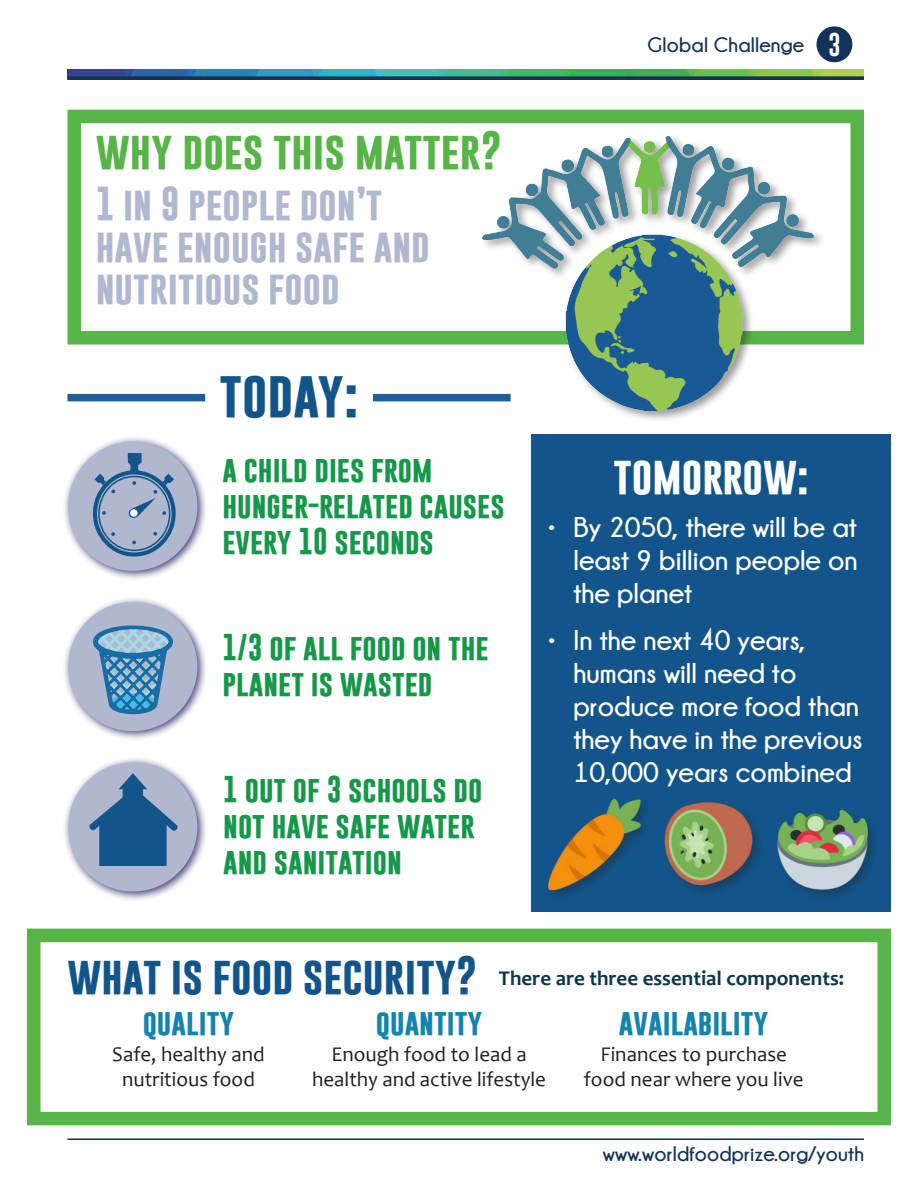
<style>
.page{position:relative;width:918px;height:1188px;background:#fff}
.page>*{position:absolute;margin:0;border:0;box-sizing:border-box;transform-origin:0 0}
.t1{font:700 48px "Gobold";color:#13558a}
.t2{font:700 39px "Gobold";color:#13558a}
.t3{font:700 39px "Gobold";color:#57b447}
.t4{font:700 39px "Gobold";color:#fff}
.t5{font:700 34.5px/42px "Gobold";color:#b0b7cf}
.t6{font:700 28.5px/33px "Champagne&Limousines";color:#fff;text-align:justify}
.t7{font:700 27px/36px "Gobold";color:#169749}
.t8{font:700 27px "Gobold";color:#1484ad}
.t9{font:21px/25.5px "Candara";color:#231f20;text-align:center}
.t10{font:700 21px "Champagne&Limousines";letter-spacing:.01em;color:#133259}
.t11{font:700 21px "Candara";color:#0b364d}
.s1{font-family:"Gobold Uplow";font-weight:400;font-size:24px;color:#fff}
</style>
<div class="page">
<div style="left:817px;top:26px;width:35px;height:36px;background:#123259;border-radius:50%"></div>
<hr style="left:67px;top:77px;width:797px;height:3px;background:#123259">
<hr style="left:68px;top:1138px;width:796px;height:2px;background:#123259">
<div style="left:68px;top:110px;width:796px;height:235px;border:14px solid #57b447"></div>
<img style="left:68px;top:69px;width:796px;height:7px">
<hr style="left:68px;top:76px;width:796px;height:3px;background:#123259">
<div style="left:531px;top:434px;width:360px;height:478px;background:#13558a"></div>
<div style="left:62px;top:436px;width:145px;height:145px;background:#252161;opacity:.85"></div>
<div style="left:68px;top:442px;width:129px;height:129px;background:#b0b7cf;border-radius:50%"></div>
<div style="left:62px;top:756px;width:145px;height:146px;background:#252161;opacity:.85"></div>
<div style="left:68px;top:762px;width:129px;height:129px;background:#b0b7cf;border-radius:50%"></div>
<div style="left:62px;top:596px;width:145px;height:145px;background:#252161;opacity:.85"></div>
<div style="left:68px;top:602px;width:129px;height:129px;background:#b0b7cf;border-radius:50%"></div>
<div style="left:93px;top:470px;width:83px;height:87px;border:4px solid #13558a;border-radius:50%"></div>
<div style="left:98px;top:476px;width:72px;height:75px;border:2px solid #13558a;border-radius:50%"></div>
<svg style="left:153px;top:532px;width:4px;height:4px"></svg>
<svg style="left:132px;top:541px;width:4px;height:3px"></svg>
<svg style="left:111px;top:532px;width:4px;height:4px"></svg>
<svg style="left:95px;top:474px;width:20px;height:19px"></svg>
<svg style="left:127px;top:453px;width:47px;height:68px"></svg>
<svg style="left:102px;top:511px;width:4px;height:4px"></svg>
<svg style="left:88px;top:772px;width:91px;height:94px"></svg>
<div style="left:27px;top:929px;width:864px;height:196px;border:14px solid #57b447"></div>
<div style="left:67px;top:394px;width:138px;height:7px;background:#1f5d9d"></div>
<div style="left:373px;top:394px;width:138px;height:7px;background:#1f5d9d"></div>
<div style="left:480px;top:134px;width:346px;height:289px;background:#231f20;opacity:.45"></div>
<img style="left:482px;top:136px;width:332px;height:275px">
<svg style="left:93px;top:625px;width:80px;height:90px"></svg>
<img style="left:548px;top:798px;width:96px;height:95px">
<img style="left:664px;top:802px;width:93px;height:90px">
<div style="left:775px;top:808px;width:105px;height:94px;background:#231f20;opacity:.35"></div>
<img style="left:775px;top:808px;width:95px;height:85px">
<p class="t3" style="left:96px;top:125px;width:408px">WHY DOES THIS MATTER?</p>
<p class="t5" style="left:96px;top:183px;width:336px">1 IN 9 PEOPLE DON’T<br>HAVE ENOUGH SAFE AND<br>NUTRITIOUS FOOD</p>
<p class="t1" style="left:220px;top:362px;width:140px">TODAY:</p>
<p class="t7" style="left:222px;top:451px;width:284px">A CHILD DIES FROM<br>HUNGER-RELATED CAUSES<br>EVERY 10 SECONDS</p>
<p class="t7" style="left:222px;top:629px;width:268px">1/3 OF ALL FOOD ON THE<br>PLANET IS WASTED</p>
<p class="t7" style="left:223px;top:772px;width:261px">1 OUT OF 3 SCHOOLS DO<br>NOT HAVE SAFE WATER<br>AND SANITATION</p>
<p class="t10" style="left:648px;top:33px;width:195px">Global Challenge <span class="s1">3</span></p>
<p class="t4" style="left:613px;top:450px;width:197px">TOMORROW:</p>
<p class="t6" style="left:573px;top:511px;width:286px;text-indent:-27px">• By 2050, there will be at least 9 billion people on the planet</p>
<p class="t6" style="left:573px;top:623px;width:291px;text-align:left;text-indent:-27px">• In the next 40 years, humans will need to produce more food than they have in the previous<br>10,000 years combined</p>
<p class="t2" style="left:67px;top:950px;width:411px">WHAT IS FOOD SECURITY?</p>
<p class="t11" style="left:499px;top:965px;width:347px">There are three essential components:</p>
<p class="t8" style="left:143px;top:1005px;width:93px">QUALITY</p>
<p class="t9" style="left:112px;top:1041px;width:154px">Safe, healthy and nutritious food</p>
<p class="t8" style="left:376px;top:1005px;width:108px">QUANTITY</p>
<p class="t9" style="left:312px;top:1041px;width:235px">Enough food to lead a healthy and active lifestyle</p>
<p class="t8" style="left:619px;top:1005px;width:151px">AVAILABILITY</p>
<p class="t9" style="left:584px;top:1041px;width:221px">Finances to purchase food near where you live</p>
<p class="t10" style="left:603px;top:1142px;width:263px">www.worldfoodprize.org/youth</p>
</div>
